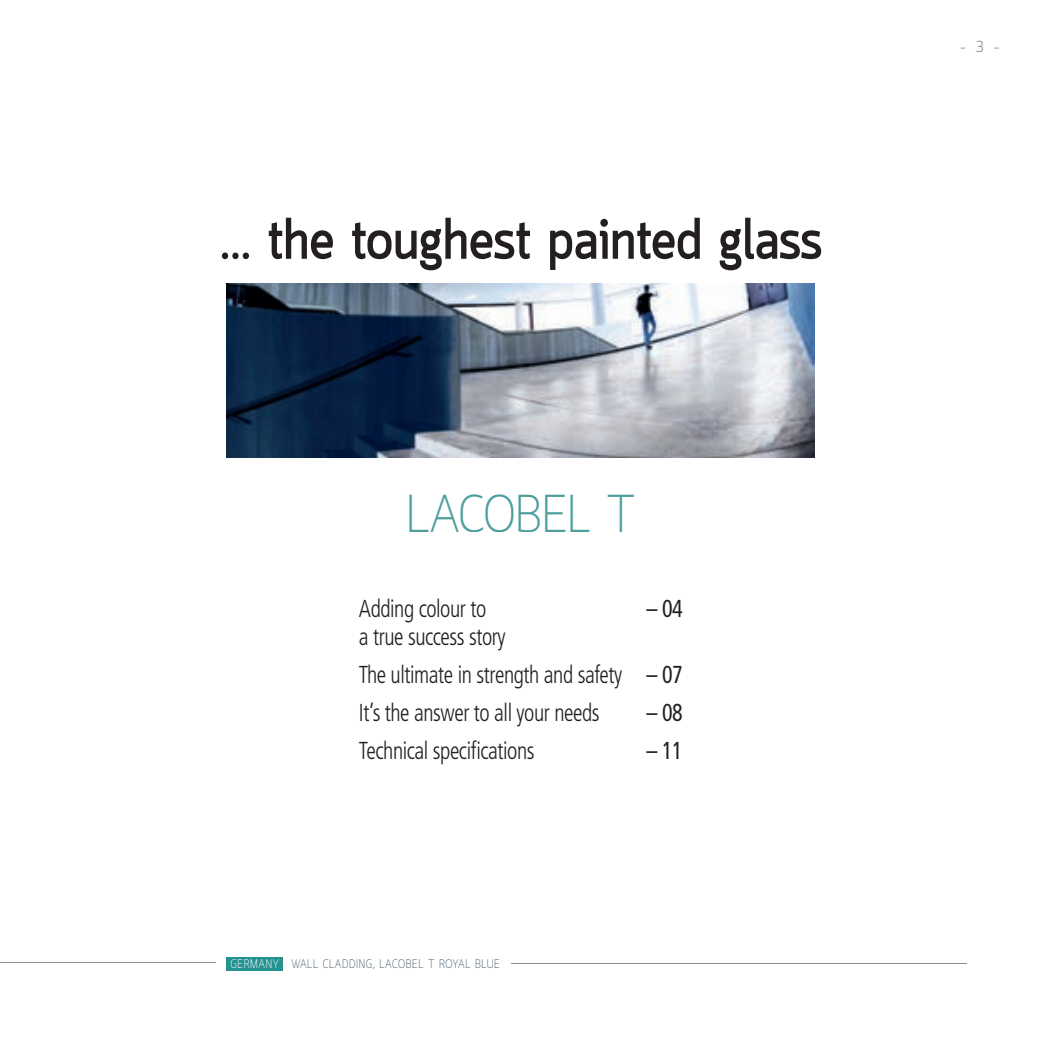
<style>
.page{position:relative;width:1042px;height:1042px;background:#fff}
.page>*{position:absolute;margin:0;border:0;box-sizing:border-box;transform-origin:0 0}
.t1{font:700 56px "Quark";color:#231f20;scale:.95 1}
.t2{font:300 52.5px "Quark";color:#4e9e9e;scale:.95 1}
.t3{font:300 condensed 24.5px/38px "Frutiger LT Std";letter-spacing:-.02em;color:#231f20;scale:.9 1}
.t4{font:condensed 24.5px "Frutiger LT Std";color:#231f20;scale:.9 1}
.t5{font:300 15.75px "Quark";color:#7a6a5b}
.t6{font:300 12.25px "Quark";letter-spacing:.05em;color:#4c5f6c;scale:.9 1}
.s1{font-weight:400}
.s2{color:#fff}
</style>
<div class="page">
<img style="left:227px;top:284px;width:588px;height:173px">
<div style="left:227px;top:957px;width:56px;height:13px;background:#239291"></div>
<hr style="left:511px;top:962px;width:456px;height:1px;background:#8a8c8f">
<hr style="left:0;top:962px;width:215px;height:1px;background:#8a8c8f">
<h1 class="t1" style="left:220px;top:207px;width:635px">... the toughest painted glass</h1>
<h2 class="t2" style="left:406px;top:483px;width:243px">LACOBEL T</h2>
<p class="t3" style="left:359px;top:590px;width:143px">Adding colour to</p>
<p class="t4" style="left:646px;top:594px;width:42px">– 04</p>
<p class="t3" style="left:359px;top:618px;width:361px">a true success story<br>The ultimate in strength and safety <span class="s1">– 07<br></span>It’s the answer to all your needs</p>
<p class="t4" style="left:646px;top:698px;width:42px">– 08</p>
<p class="t3" style="left:359px;top:732px;width:197px">Technical specifications</p>
<p class="t4" style="left:646px;top:736px;width:42px">– 11</p>
<p class="t6" style="left:231px;top:956px;width:301px"><span class="s2">GERMANY</span> WALL CLADDING, LACOBEL T ROYAL BLUE</p>
<p class="t5" style="left:960px;top:37px;width:40px">– 3 –</p>
</div>
